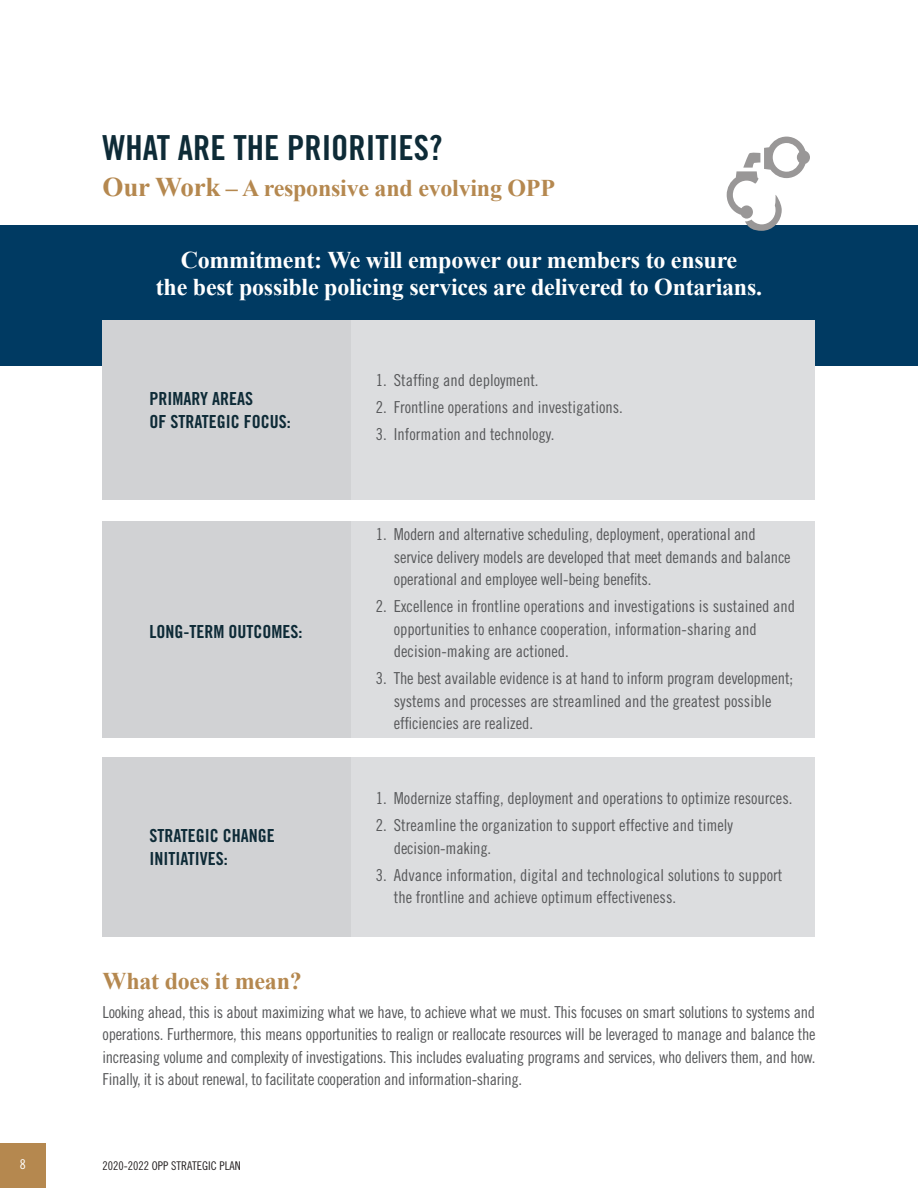
<style>
.page{position:relative;width:918px;height:1188px;background:#fff}
.page>*{position:absolute;margin:0;border:0;box-sizing:border-box;transform-origin:0 0}
.t1{font:34.5px "Trade Gothic LT Std Bd Cn 20";color:#0e2b37}
.Header_light{font:700 24px/27px "Times New Roman";letter-spacing:-.01em;color:#fff;text-align:center}
.Header_light-2{font:700 24px "Times New Roman";letter-spacing:-.01em;color:#b5884f}
.t2{font:18px/22.5px "Trade Gothic LT Std Bd Cn 20";color:#0e2b37}
.Text{font:16.5px/22.5px "Trade Gothic LT Std Cn 18";color:#57585a}
.Header_light-3{font:16.5px/22.5px "Trade Gothic LT Std Cn 18";letter-spacing:-.02em;color:#57585a;text-align:justify}
.t3{font:13.5px "Trade Gothic LT Std Cn 18";color:#fff}
.t4{font:12px "Trade Gothic LT Std Cn 18";color:#231f20}
.s1{font-size:27px}
</style>
<div class="page">
<div style="left:0;top:225px;width:918px;height:140px;background:#003a62"></div>
<div style="left:336px;top:320px;width:479px;height:180px;background:#dcdddf"></div>
<div style="left:336px;top:521px;width:479px;height:217px;background:#dcdddf"></div>
<div style="left:336px;top:757px;width:479px;height:179px;background:#dcdddf"></div>
<div style="left:103px;top:320px;width:248px;height:180px;background:#d1d2d4"></div>
<div style="left:103px;top:521px;width:248px;height:217px;background:#d1d2d4"></div>
<div style="left:103px;top:757px;width:248px;height:179px;background:#d1d2d4"></div>
<div style="left:0;top:1143px;width:46px;height:45px;background:#b5884f"></div>
<svg style="left:727px;top:137px;width:83px;height:94px"></svg>
<p class="t1" style="left:103px;top:127px;width:341px">WHAT ARE THE PRIORITIES?</p>
<p class="Header_light-2" style="left:103px;top:171px;width:454px"><span class="s1">Our Work</span> – A responsive and evolving OPP</p>
<p class="Header_light" style="left:156px;top:246px;width:608px">Commitment: We will empower our members to ensure<br>the best possible policing services are delivered to Ontarians.</p>
<p class="t2" style="left:150px;top:387px;width:143px">PRIMARY AREAS<br>OF STRATEGIC FOCUS:</p>
<p class="t2" style="left:150px;top:620px;width:154px">LONG-TERM OUTCOMES:</p>
<p class="t2" style="left:150px;top:824px;width:127px">STRATEGIC CHANGE<br>INITIATIVES:</p>
<p class="Text" style="left:376px;top:369px;width:164px">1. Staffing and deployment.</p>
<p class="Text" style="left:376px;top:396px;width:249px">2. Frontline operations and investigations.</p>
<p class="Text" style="left:376px;top:423px;width:180px">3. Information and technology.</p>
<p class="Text" style="left:394px;top:523px;width:398px;text-indent:-18px">1. Modern and alternative scheduling, deployment, operational and service delivery models are developed that meet demands and balance operational and employee well-being benefits.</p>
<p class="Text" style="left:394px;top:595px;width:403px;text-indent:-18px">2. Excellence in frontline operations and investigations is sustained and opportunities to enhance cooperation, information-sharing and decision-making are actioned.</p>
<p class="Text" style="left:394px;top:667px;width:401px;text-indent:-18px">3. The best available evidence is at hand to inform program development; systems and processes are streamlined and the greatest possible efficiencies are realized.</p>
<p class="Text" style="left:376px;top:787px;width:418px">1. Modernize staffing, deployment and operations to optimize resources.</p>
<p class="Text" style="left:394px;top:814px;width:341px;text-indent:-18px">2. Streamline the organization to support effective and timely decision-making.</p>
<p class="Text" style="left:394px;top:863px;width:390px;text-indent:-18px">3. Advance information, digital and technological solutions to support the frontline and achieve optimum effectiveness.</p>
<p class="Header_light-2" style="left:103px;top:964px;width:201px">What does it mean?</p>
<p class="Header_light-3" style="left:103px;top:1001px;width:714px">Looking ahead, this is about maximizing what we have, to achieve what we must. This focuses on smart solutions to systems and operations. Furthermore, this means opportunities to realign or reallocate resources will be leveraged to manage and balance the increasing volume and complexity of investigations. This includes evaluating programs and services, who delivers them, and how.<br>Finally, it is about renewal, to facilitate cooperation and information-sharing.</p>
<p class="t3" style="left:20px;top:1156px;width:7px">8</p>
<p class="t4" style="left:103px;top:1158px;width:140px">2020-2022 OPP STRATEGIC PLAN</p>
</div>
